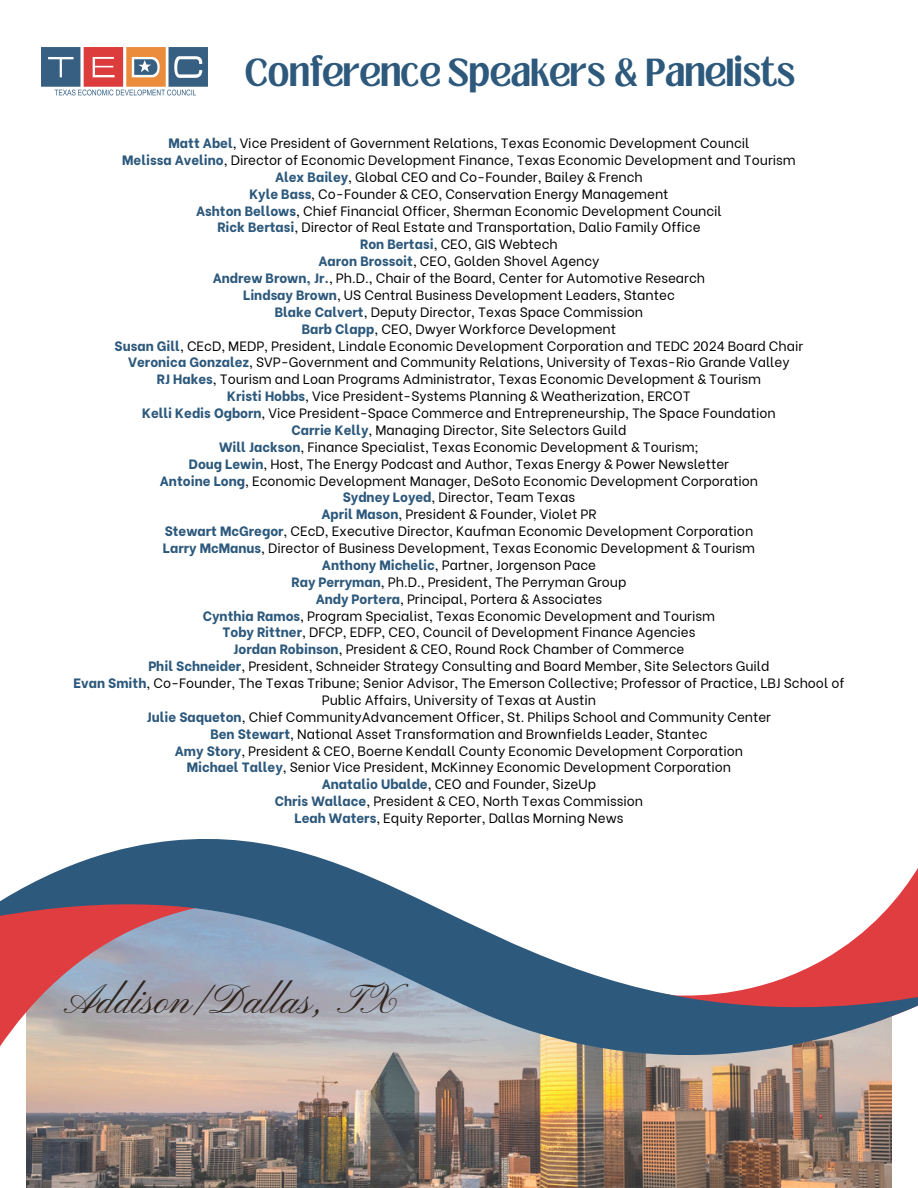
<style>
.page{position:relative;width:918px;height:1188px;background:#fff}
.page>*{position:absolute;margin:0;border:0;box-sizing:border-box;transform-origin:0 0}
.t1{font:42px "Pinyon Script";color:#31261e}
.t2{font:700 30px "Loubag";color:#2d597c}
.t3{font:13.5px/16.8px "Be Vietnam";color:#000;text-align:center}
.s1{font-weight:800;color:#2d597c}
</style>
<div class="page">
<img style="left:26px;top:1070px;width:865px;height:118px">
<svg style="left:0;top:839px;width:918px;height:231px"></svg>
<img style="left:42px;top:48px;width:165px;height:48px">
<p class="t2" style="left:245px;top:48px;width:552px">Conference Speakers &amp; Panelists</p>
<h2 class="t3" style="left:169px;top:133px;width:582px"><span class="s1">Matt Abel</span>, Vice President of Government Relations, Texas Economic Development Council</h2>
<p class="t3" style="left:122px;top:150px;width:675px"><span class="s1">Melissa Avelino</span>, Director of Economic Development Finance, Texas Economic Development and Tourism</p>
<p class="t3" style="left:275px;top:167px;width:369px"><span class="s1">Alex Bailey</span>, Global CEO and Co-Founder, Bailey &amp; French</p>
<p class="t3" style="left:249px;top:184px;width:421px"><span class="s1">Kyle Bass</span>, Co-Founder &amp; CEO, Conservation Energy Management</p>
<p class="t3" style="left:196px;top:201px;width:527px"><span class="s1">Ashton Bellows</span>, Chief Financial Officer, Sherman Economic Development Council</p>
<p class="t3" style="left:217px;top:218px;width:485px"><span class="s1">Rick Bertasi</span>, Director of Real Estate and Transportation, Dalio Family Office</p>
<p class="t3" style="left:360px;top:235px;width:199px"><span class="s1">Ron Bertasi</span>, CEO, GIS Webtech</p>
<p class="t3" style="left:318px;top:252px;width:283px"><span class="s1">Aaron Brossoit</span>, CEO, Golden Shovel Agency</p>
<p class="t3" style="left:213px;top:268px;width:494px"><span class="s1">Andrew Brown, Jr.</span>, Ph.D., Chair of the Board, Center for Automotive Research</p>
<p class="t3" style="left:243px;top:285px;width:433px"><span class="s1">Lindsay Brown</span>, US Central Business Development Leaders, Stantec</p>
<p class="t3" style="left:275px;top:302px;width:370px"><span class="s1">Blake Calvert</span>, Deputy Director, Texas Space Commission</p>
<p class="t3" style="left:302px;top:319px;width:316px"><span class="s1">Barb Clapp</span>, CEO, Dwyer Workforce Development</p>
<p class="t3" style="left:115px;top:336px;width:690px"><span class="s1">Susan Gill</span>, CEcD, MEDP, President, Lindale Economic Development Corporation and TEDC 2024 Board Chair</p>
<p class="t3" style="left:128px;top:353px;width:663px"><span class="s1">Veronica Gonzalez</span>, SVP-Government and Community Relations, University of Texas-Rio Grande Valley</p>
<p class="t3" style="left:157px;top:370px;width:606px"><span class="s1">RJ Hakes</span>, Tourism and Loan Programs Administrator, Texas Economic Development &amp; Tourism</p>
<p class="t3" style="left:227px;top:387px;width:465px"><span class="s1">Kristi Hobbs</span>, Vice President-Systems Planning &amp; Weatherization, ERCOT</p>
<p class="t3" style="left:142px;top:403px;width:635px"><span class="s1">Kelli Kedis Ogborn</span>, Vice President-Space Commerce and Entrepreneurship, The Space Foundation</p>
<p class="t3" style="left:292px;top:420px;width:336px"><span class="s1">Carrie Kelly</span>, Managing Director, Site Selectors Guild</p>
<p class="t3" style="left:219px;top:437px;width:481px"><span class="s1">Will Jackson</span>, Finance Specialist, Texas Economic Development &amp; Tourism;</p>
<p class="t3" style="left:189px;top:454px;width:542px"><span class="s1">Doug Lewin</span>, Host, The Energy Podcast and Author, Texas Energy &amp; Power Newsletter</p>
<p class="t3" style="left:160px;top:471px;width:600px"><span class="s1">Antoine Long</span>, Economic Development Manager, DeSoto Economic Development Corporation</p>
<p class="t3" style="left:343px;top:488px;width:234px"><span class="s1">Sydney Loyed</span>, Director, Team Texas</p>
<p class="t3" style="left:321px;top:505px;width:277px"><span class="s1">April Mason</span>, President &amp; Founder, Violet PR</p>
<p class="t3" style="left:165px;top:522px;width:590px"><span class="s1">Stewart McGregor</span>, CEcD, Executive Director, Kaufman Economic Development Corporation</p>
<p class="t3" style="left:163px;top:538px;width:594px"><span class="s1">Larry McManus</span>, Director of Business Development, Texas Economic Development &amp; Tourism</p>
<p class="t3" style="left:322px;top:555px;width:276px"><span class="s1">Anthony Michelic</span>, Partner, Jorgenson Pace</p>
<p class="t3" style="left:292px;top:572px;width:336px"><span class="s1">Ray Perryman</span>, Ph.D., President, The Perryman Group</p>
<p class="t3" style="left:316px;top:589px;width:288px"><span class="s1">Andy Portera</span>, Principal, Portera &amp; Associates</p>
<p class="t3" style="left:203px;top:606px;width:514px"><span class="s1">Cynthia Ramos</span>, Program Specialist, Texas Economic Development and Tourism</p>
<p class="t3" style="left:222px;top:623px;width:475px"><span class="s1">Toby Rittner</span>, DFCP, EDFP, CEO, Council of Development Finance Agencies</p>
<p class="t3" style="left:234px;top:640px;width:452px"><span class="s1">Jordan Robinson</span>, President &amp; CEO, Round Rock Chamber of Commerce</p>
<p class="t3" style="left:148px;top:657px;width:623px"><span class="s1">Phil Schneider</span>, President, Schneider Strategy Consulting and Board Member, Site Selectors Guild</p>
<p class="t3" style="left:74px;top:673px;width:772px"><span class="s1">Evan Smith</span>, Co-Founder, The Texas Tribune; Senior Advisor, The Emerson Collective; Professor of Practice, LBJ School of<br>Public Affairs, University of Texas at Austin</p>
<p class="t3" style="left:147px;top:707px;width:626px"><span class="s1">Julie Saqueton</span>, Chief CommunityAdvancement Officer, St. Philips School and Community Center</p>
<p class="t3" style="left:210px;top:724px;width:499px"><span class="s1">Ben Stewart</span>, National Asset Transformation and Brownfields Leader, Stantec</p>
<p class="t3" style="left:175px;top:741px;width:570px"><span class="s1">Amy Story</span>, President &amp; CEO, Boerne Kendall County Economic Development Corporation</p>
<p class="t3" style="left:187px;top:758px;width:546px"><span class="s1">Michael Talley</span>, Senior Vice President, McKinney Economic Development Corporation</p>
<p class="t3" style="left:322px;top:775px;width:276px"><span class="s1">Anatalio Ubalde</span>, CEO and Founder, SizeUp</p>
<p class="t3" style="left:275px;top:792px;width:370px"><span class="s1">Chris Wallace</span>, President &amp; CEO, North Texas Commission</p>
<p class="t3" style="left:294px;top:808px;width:330px"><span class="s1">Leah Waters</span>, Equity Reporter, Dallas Morning News</p>
<p class="t1" style="left:68px;top:977px;width:332px">Addison/Dal as, TX</p>
</div>
